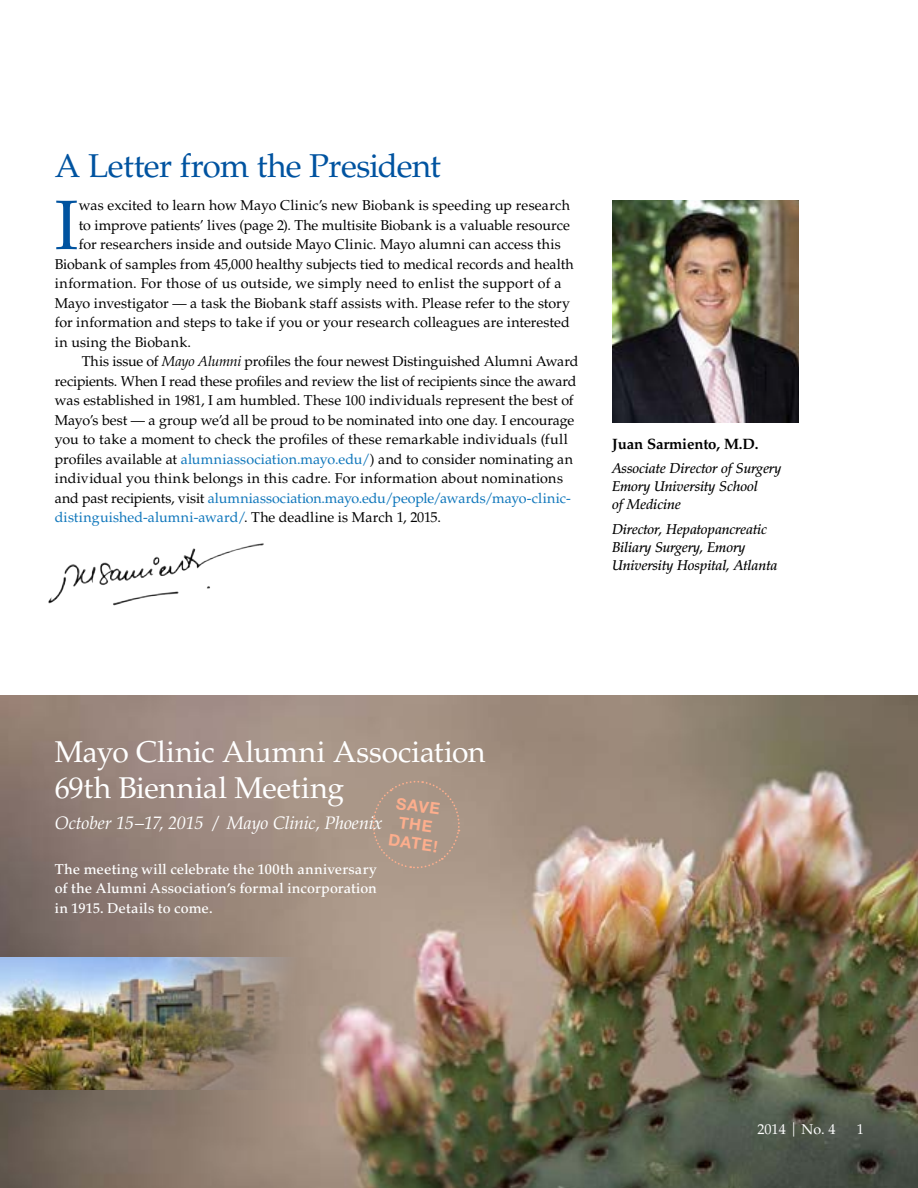
<style>
.page{position:relative;width:918px;height:1188px;background:#fff}
.page>*{position:absolute;margin:0;border:0;box-sizing:border-box;transform-origin:0 0}
.t1{font:70.05px "Palatino LT Std";color:#0053a0}
.t2{font:33px "Palatino LT Std";letter-spacing:-.02em;color:#0053a0}
.t3{font:30px/36px "Palatino LT Std";letter-spacing:-.005em;color:#fff}
.t4{font:italic 18px "Palatino LT Std";letter-spacing:-.01em;color:#fff}
.t5{font:700 16.05px/18.8px "Helvetica Neue LT Std";color:#fdae8d;text-align:center}
.t6{font:700 15px "Palatino LT Std";letter-spacing:-.01em;color:#000}
.t7{font:14.25px "Palatino LT Std";color:#000}
.t8{font:14.25px "Palatino LT Std";color:#0e76bb}
.t9{font:italic 500 14.25px/18px "Palatino LT Std";letter-spacing:-.01em;color:#000}
.t10{font:500 14.25px/19.5px "Palatino LT Std";letter-spacing:.005em;color:#fff;text-align:justify}
.t11{font:14.25px "Palatino LT Std";color:#fff}
.s1{font-style:italic}
.s2{color:#0e76bb}
.s3{color:#000}
</style>
<div class="page">
<img style="left:48px;top:543px;width:216px;height:63px">
<img style="left:612px;top:201px;width:186px;height:221px">
<img style="left:0;top:696px;width:918px;height:492px">
<img style="left:0;top:957px;width:306px;height:132px">
<div style="left:372px;top:780px;width:88px;height:89px;background:#aa9788"></div>
<h2 class="t2" style="left:55px;top:146px;width:388px">A Letter from the President</h2>
<h1 class="t1" style="left:55px;top:184px;width:25px">I</h1>
<p class="t7" style="left:79px;top:197px;width:493px">was excited to learn how Mayo Clinic’s new Biobank is speeding up research</p>
<p class="t7" style="left:79px;top:216px;width:493px">to improve patients’ lives (page 2). The multisite Biobank is a valuable resource</p>
<p class="t7" style="left:79px;top:236px;width:484px">for researchers inside and outside Mayo Clinic. Mayo alumni can access this</p>
<p class="t7" style="left:55px;top:255px;width:521px">Biobank of samples from 45,000 healthy subjects tied to medical records and health</p>
<p class="t7" style="left:55px;top:275px;width:508px">information. For those of us outside, we simply need to enlist the support of a</p>
<p class="t7" style="left:55px;top:294px;width:517px">Mayo investigator — a task the Biobank staff assists with. Please refer to the story</p>
<p class="t7" style="left:55px;top:314px;width:517px">for information and steps to take if you or your research colleagues are interested</p>
<p class="t7" style="left:55px;top:333px;width:138px">in using the Biobank.</p>
<p class="t7" style="left:82px;top:353px;width:498px">This issue of <span class="s1">Mayo Alumni</span> profiles the four newest Distinguished Alumni Award</p>
<p class="t7" style="left:55px;top:372px;width:523px">recipients. When I read these profiles and review the list of recipients since the award</p>
<p class="t7" style="left:55px;top:392px;width:520px">was established in 1981, I am humbled. These 100 individuals represent the best of</p>
<p class="t7" style="left:55px;top:411px;width:521px">Mayo’s best — a group we’d all be proud to be nominated into one day. I encourage</p>
<p class="t7" style="left:55px;top:431px;width:515px">you to take a moment to check the profiles of these remarkable individuals (full</p>
<p class="t7" style="left:55px;top:450px;width:520px">profiles available at <span class="s2">alumniassociation.mayo.edu/</span>) and to consider nominating an</p>
<p class="t7" style="left:55px;top:470px;width:510px">individual you think belongs in this cadre. For information about nominations</p>
<p class="t8" style="left:55px;top:489px;width:518px"><span class="s3">and past recipients, visit</span> alumniassociation.mayo.edu/people/awards/mayo-clinic-</p>
<p class="t8" style="left:55px;top:509px;width:388px">distinguished-alumni-award/<span class="s3">. The deadline is March 1, 2015.</span></p>
<p class="t6" style="left:612px;top:435px;width:148px">Juan Sarmiento, M.D.</p>
<p class="t9" style="left:612px;top:460px;width:171px">Associate Director of Surgery<br>Emory University School<br>of Medicine</p>
<p class="t9" style="left:612px;top:520px;width:167px">Director, Hepatopancreatic<br>Biliary Surgery, Emory<br>University Hospital, Atlanta</p>
<h3 class="t3" style="left:55px;top:734px;width:432px">Mayo Clinic Alumni Association<br>69th Biennial Meeting</h3>
<p class="t4" style="left:55px;top:812px;width:329px">October 15−17, 2015 / Mayo Clinic, Phoenix</p>
<p class="t5" style="left:395px;top:793px;width:51px;rotate:8deg">SAVE<br>THE<br>DATE!</p>
<p class="t10" style="left:55px;top:859px;width:324px">The meeting will celebrate the 100th anniversary of the Alumni Association’s formal incorporation in 1915. Details to come.</p>
<p class="t11" style="left:757px;top:1121px;width:80px">2014 | No. 4</p>
<p class="t11" style="left:857px;top:1121px;width:9px">1</p>
</div>
